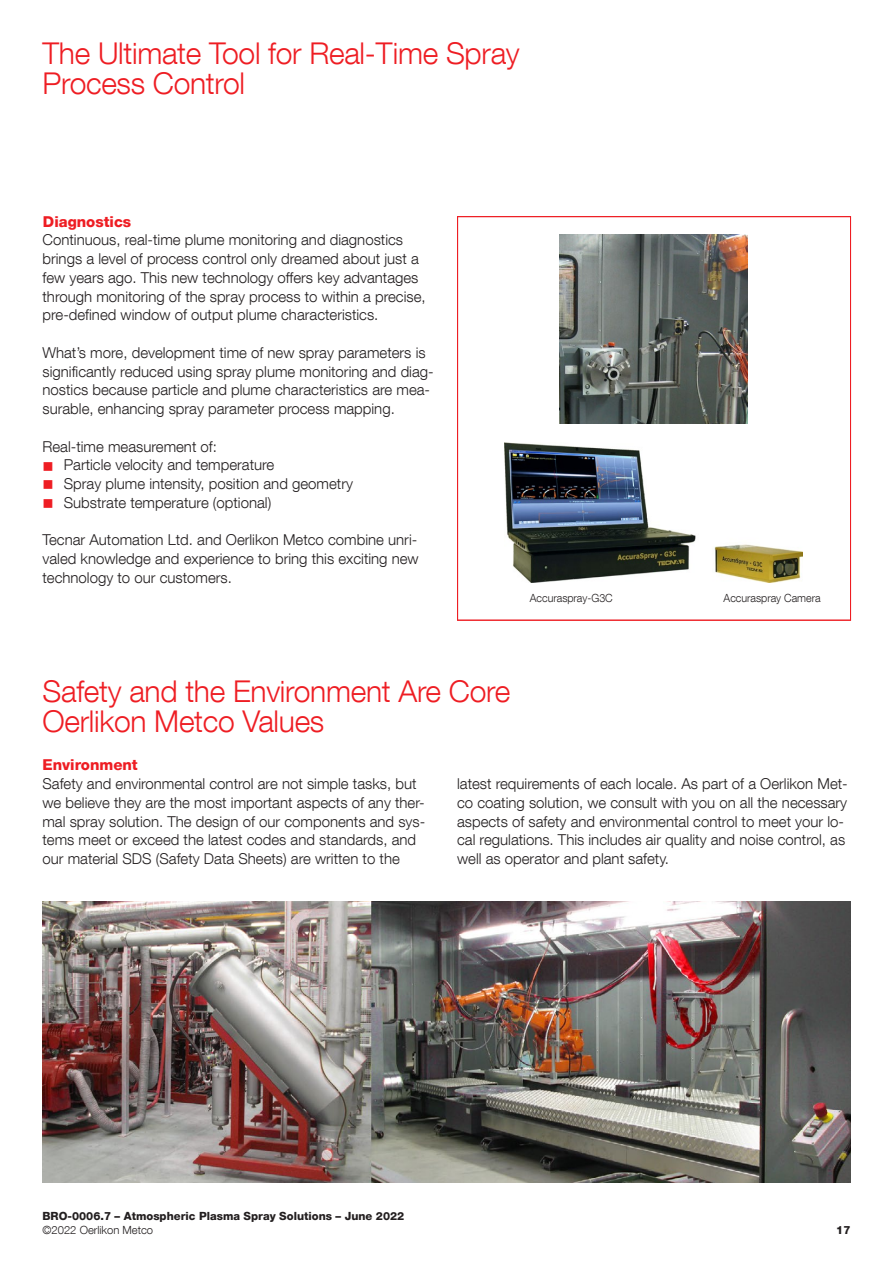
<style>
.page{position:relative;width:893px;height:1263px;background:#fff}
.page>*{position:absolute;margin:0;border:0;box-sizing:border-box;transform-origin:0 0}
.t1{font:300 30px/30px "Helvetica Neue LT Com";letter-spacing:-.01em;color:#ee1d23}
.t2{font:300 15px/18.8px "Helvetica Neue LT Com";color:#231f20}
.t3{font:800 15px "Helvetica Neue LT Com";color:#ee1d23}
.t4{font:800 11.25px "Helvetica Neue LT Com";color:#231f20}
.t5{font:300 11.25px "Helvetica Neue LT Com";color:#231f20;scale:.95 1}
.t6{font:300 11.25px "Helvetica Neue LT Com";color:#231f20}
.s1{color:#ee1d23}
</style>
<div class="page">
<img style="left:505px;top:442px;width:298px;height:140px">
<img style="left:560px;top:234px;width:188px;height:189px">
<img style="left:43px;top:902px;width:807px;height:281px">
<h1 class="t1" style="left:43px;top:38px;width:479px">The Ultimate Tool for Real-Time Spray<br>Process Control</h1>
<p class="t3" style="left:43px;top:212px;width:90px">Diagnostics</p>
<p class="t2" style="left:43px;top:230px;width:385px">Continuous, real-time plume monitoring and diagnostics brings a level of process control only dreamed about just a few years ago. This new technology offers key advantages through monitoring of the spray process to within a precise, pre-defined window of output plume characteristics.</p>
<p class="t2" style="left:43px;top:343px;width:393px">What’s more, development time of new spray parameters is significantly reduced using spray plume monitoring and diag&shy;nostics because particle and plume characteristics are mea&shy;surable, enhancing spray parameter process mapping.</p>
<p class="t2" style="left:43px;top:437px;width:176px">Real-time measurement of:</p>
<p class="t2" style="left:43px;top:455px;width:233px"><span class="s1">■</span> Particle velocity and temperature</p>
<p class="t2" style="left:43px;top:474px;width:312px"><span class="s1">■</span> Spray plume intensity, position and geometry</p>
<p class="t2" style="left:42px;top:493px;width:230px"><span class="s1">■</span> Substrate temperature (optional)</p>
<p class="t2" style="left:42px;top:530px;width:378px;text-align:justify">Tecnar Automation Ltd. and Oerlikon Metco combine unri&shy;valed knowledge and experience to bring this exciting new technology to our customers.</p>
<p class="t5" style="left:530px;top:591px;width:89px">Accuraspray-G3C</p>
<p class="t5" style="left:724px;top:591px;width:104px">Accuraspray Camera</p>
<h1 class="t1" style="left:43px;top:676px;width:469px">Safety and the Environment Are Core<br>Oerlikon Metco Values</h1>
<p class="t3" style="left:42px;top:756px;width:97px">Environment</p>
<p class="t2" style="left:42px;top:774px;width:384px">Safety and environmental control are not simple tasks, but we believe they are the most important aspects of any ther&shy;mal spray solution. The design of our components and sys&shy;tems meet or exceed the latest codes and standards, and our material SDS (Safety Data Sheets) are written to the</p>
<p class="t2" style="left:457px;top:774px;width:392px">latest requirements of each locale. As part of a Oerlikon Met&shy;co coating solution, we consult with you on all the necessary aspects of safety and environmental control to meet your lo&shy;cal regulations. This includes air quality and noise control, as well as operator and plant safety.</p>
<p class="t4" style="left:43px;top:1209px;width:363px">BRO-0006.7 – Atmospheric Plasma Spray Solutions – June 2022</p>
<p class="t6" style="left:43px;top:1223px;width:112px">©2022 Oerlikon Metco</p>
<p class="t4" style="left:836px;top:1223px;width:16px">17</p>
</div>
